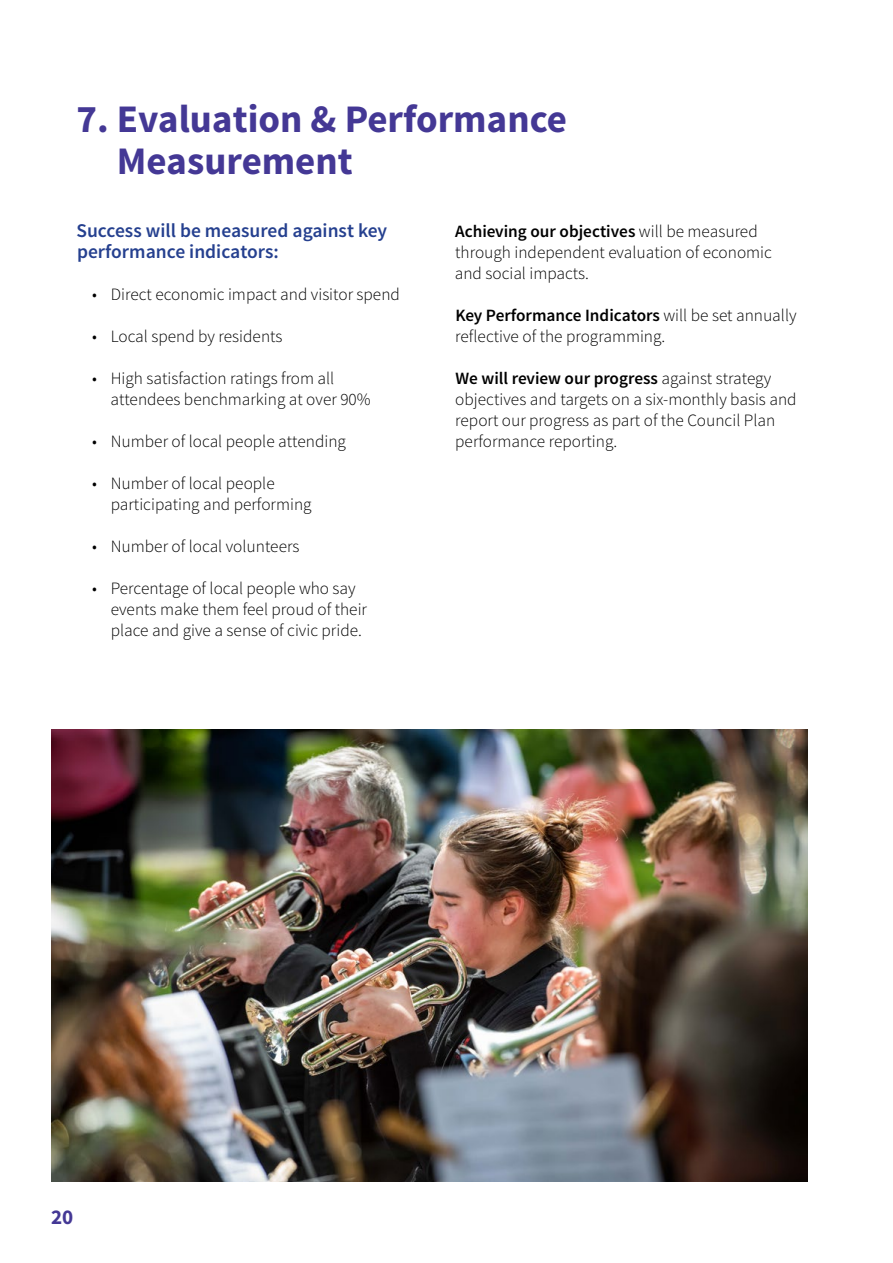
<style>
.page{position:relative;width:893px;height:1263px;background:#fff}
.page>*{position:absolute;margin:0;border:0;box-sizing:border-box;transform-origin:0 0}
.Section_Header{font:700 39px/42px "Source Sans Pro";color:#443895}
.t1{font:700 21px "Source Sans Pro";color:#443895}
.Priority_Headers{font:600 19.5px/21px "Source Sans Pro";color:#25408f}
.Body{font:300 17.25px/21px "Source Sans Pro";color:#000}
.s1{font-weight:600}
</style>
<div class="page">
<img style="left:51px;top:729px;width:757px;height:453px">
<h1 class="Section_Header" style="left:117px;top:99px;width:452px;text-indent:-40px">7. Evaluation &amp; Performance<br>Measurement</h1>
<p class="Priority_Headers" style="left:76px;top:220px;width:312px">Success will be measured against key performance indicators:</p>
<p class="Body" style="left:92px;top:283px;width:309px">• Direct economic impact and visitor spend</p>
<p class="Body" style="left:92px;top:325px;width:192px">• Local spend by residents</p>
<p class="Body" style="left:110px;top:367px;width:262px;text-indent:-18px">• High satisfaction ratings from all attendees benchmarking at over 90%</p>
<p class="Body" style="left:92px;top:430px;width:255px">• Number of local people attending</p>
<p class="Body" style="left:111px;top:472px;width:202px;text-indent:-19px">• Number of local people participating and performing</p>
<p class="Body" style="left:92px;top:535px;width:209px">• Number of local volunteers</p>
<p class="Body" style="left:111px;top:577px;width:258px;text-indent:-19px">• Percentage of local people who say events make them feel proud of their place and give a sense of civic pride.</p>
<p class="Body" style="left:455px;top:220px;width:319px"><span class="s1">Achieving our objectives</span> will be measured through independent evaluation of economic and social impacts.</p>
<p class="Body" style="left:455px;top:304px;width:343px"><span class="s1">Key Performance Indicators</span> will be set annually reflective of the programming.</p>
<p class="Body" style="left:455px;top:367px;width:343px"><span class="s1">We will review our progress</span> against strategy objectives and targets on a six-monthly basis and report our progress as part of the Council Plan performance reporting.</p>
<p class="t1" style="left:51px;top:1203px;width:24px">20</p>
</div>
